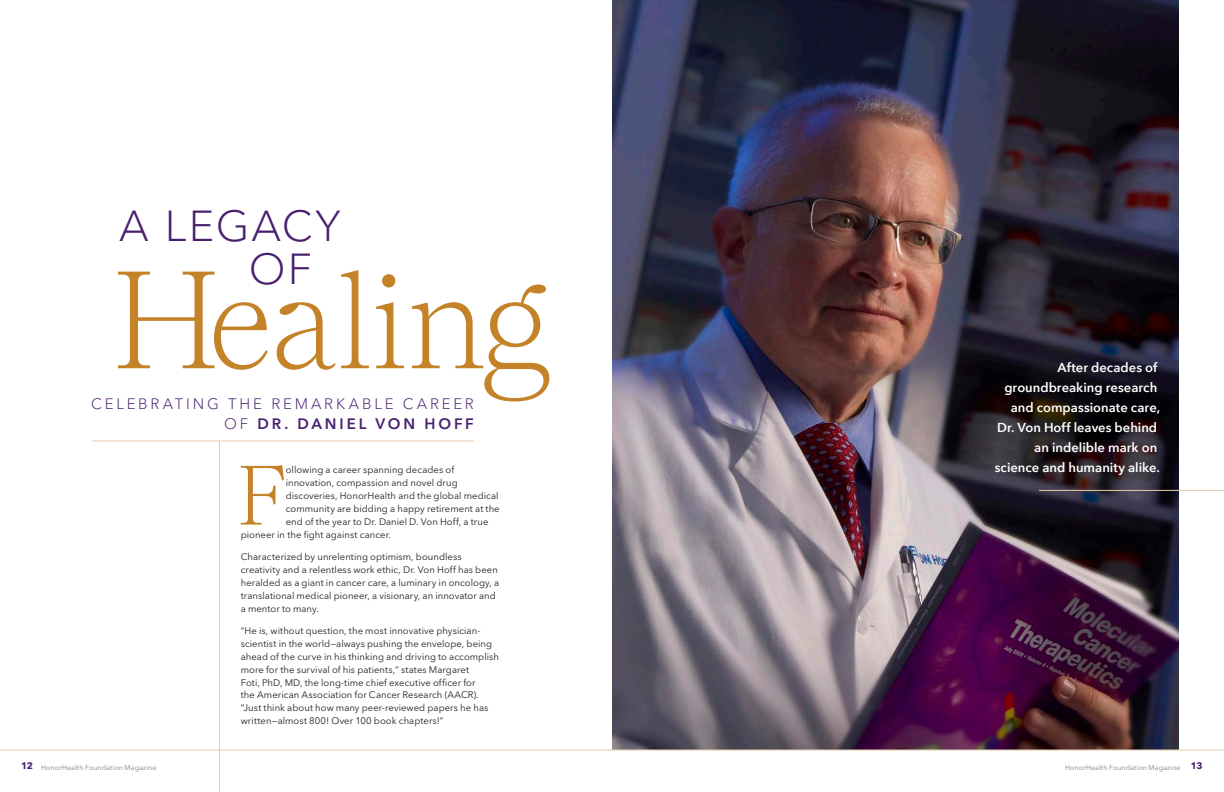
<style>
.page{position:relative;width:1224px;height:792px;background:#fff}
.page>*{position:absolute;margin:0;border:0;box-sizing:border-box;transform-origin:0 0}
.t1{font:300 138.1px "Nantes";letter-spacing:-.015em;color:#c48229}
.t2{font:300 83.8px "Nantes";color:#c48229}
.t3{font:300 43px/43.2px "Avenir Next LT Pro";letter-spacing:.05em;color:#48206f}
.t4{font:300 15px/20px "Avenir Next LT Pro";letter-spacing:.19em;color:#48206f;text-align:right}
.t5{font:600 13px/20px "Avenir Next";color:#fff;text-align:right}
.t6{font:9.5px/13px "Avenir Next LT Pro";letter-spacing:.005em;color:#231f20}
.t7{font:7px "Avenir Next LT Pro";letter-spacing:.015em;color:#818283}
.s1{font-weight:600}
.s2{font-weight:700;font-size:9.5px;color:#48206f}
</style>
<div class="page">
<img style="left:612px;top:0;width:566px;height:750px">
<hr style="left:219px;top:441px;width:1px;height:351px;background:#e8cba9">
<hr style="left:0;top:750px;width:1224px;height:1px;background:#e8cba9">
<hr style="left:92px;top:441px;width:382px;height:1px;background:#e8cba9">
<hr style="left:1039px;top:490px;width:185px;height:1px;background:#e8cba9">
<h3 class="t3" style="left:249px;top:205px;width:93px;text-indent:-130px">A LEGACY<br>OF</h3>
<h1 class="t1" style="left:115px;top:224px;width:439px">Healing</h1>
<h3 class="t4" style="left:91px;top:393px;width:384px">CELEBRATING THE REMARKABLE CAREER<br>OF <span class="s1">DR. DANIEL VON HOFF</span></h3>
<h2 class="t2" style="left:239px;top:437px;width:49px">F</h2>
<p class="t6" style="left:286px;top:463px;width:170px">ollowing a career spanning decades of</p>
<p class="t6" style="left:286px;top:476px;width:173px">innovation, compassion and novel drug</p>
<p class="t6" style="left:286px;top:489px;width:214px">discoveries, HonorHealth and the global medical</p>
<p class="t6" style="left:286px;top:502px;width:215px">community are bidding a happy retirement at the</p>
<p class="t6" style="left:286px;top:515px;width:204px">end of the year to Dr. Daniel D. Von Hoff, a true</p>
<p class="t6" style="left:241px;top:528px;width:152px">pioneer in the fight against cancer.</p>
<p class="t6" style="left:241px;top:550px;width:260px">Characterized by unrelenting optimism, boundless creativity and a relentless work ethic, Dr. Von Hoff has been heralded as a giant in cancer care, a luminary in oncology, a translational medical pioneer, a visionary, an innovator and a mentor to many.</p>
<p class="t6" style="left:241px;top:624px;width:260px">“He is, without question, the most innovative physician&shy;scientist in the world—always pushing the envelope, being ahead of the curve in his thinking and driving to accomplish more for the survival of his patients,” states Margaret<br>Foti, PhD, MD, the long-time chief executive officer for<br>the American Association for Cancer Research (AACR). “Just think about how many peer-reviewed papers he has written—almost 800! Over 100 book chapters!”</p>
<h3 class="t5" style="left:995px;top:357px;width:167px">After decades of groundbreaking research and compassionate care,<br>Dr. Von Hoff leaves behind an indelible mark on science and humanity alike.</h3>
<p class="t7" style="left:21px;top:763px;width:137px"><span class="s2">12</span> HonorHealth Foundation Magazine</p>
<p class="t7" style="left:1065px;top:763px;width:139px">HonorHealth Foundation Magazine <span class="s2">13</span></p>
</div>
